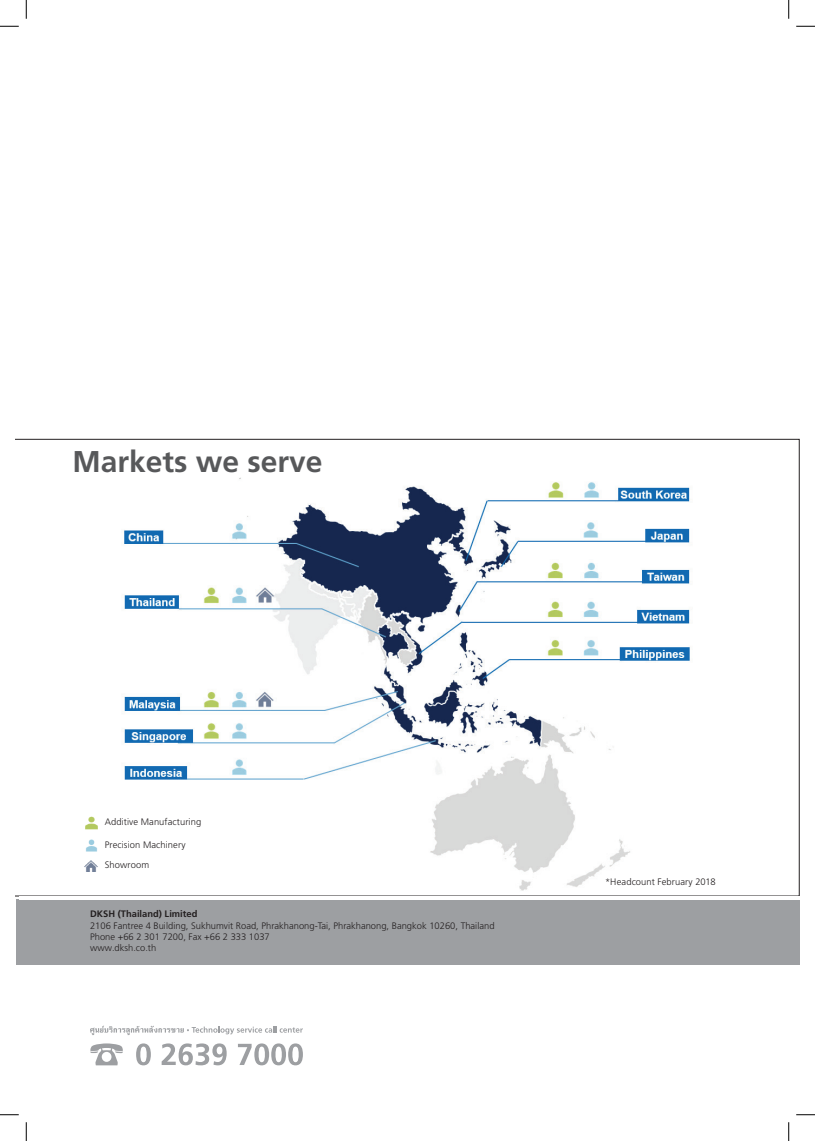
<style>
.page{position:relative;width:815px;height:1141px;background:#fff}
.page>*{position:absolute;margin:0;border:0;box-sizing:border-box;transform-origin:0 0}
.t1{font:700 30px "Frutiger LT Pro";color:#57585a}
.t2{font:300 9.38px/11.2px "Frutiger LT Pro";color:#231f20}
.t3{font:700 9.38px "Frutiger LT Pro";color:#231f20}
</style>
<div class="page">
<div style="left:16px;top:899px;width:783px;height:66px;background:#9d9fa2"></div>
<svg style="left:90px;top:1043px;width:33px;height:22px"></svg>
<svg style="left:136px;top:1043px;width:15px;height:22px"></svg>
<svg style="left:162px;top:1043px;width:64px;height:22px"></svg>
<svg style="left:238px;top:1043px;width:65px;height:22px"></svg>
<svg style="left:90px;top:1025px;width:213px;height:9px"></svg>
<svg style="left:16px;top:439px;width:783px;height:457px"></svg>
<img style="left:84px;top:814px;width:15px;height:15px">
<img style="left:83px;top:839px;width:16px;height:14px">
<img style="left:83px;top:858px;width:15px;height:15px">
<svg style="left:19px;top:895px;width:780px;height:1px"></svg>
<svg style="left:0;top:25px;width:19px;height:2px"></svg>
<svg style="left:796px;top:25px;width:18px;height:2px"></svg>
<svg style="left:0;top:1114px;width:19px;height:1px"></svg>
<svg style="left:796px;top:1114px;width:18px;height:1px"></svg>
<svg style="left:25px;top:0;width:2px;height:19px"></svg>
<svg style="left:25px;top:1122px;width:2px;height:18px"></svg>
<svg style="left:788px;top:0;width:1px;height:19px"></svg>
<svg style="left:788px;top:1122px;width:1px;height:18px"></svg>
<h1 class="t1" style="left:72px;top:444px;width:252px">Markets we serve</h1>
<p class="t2" style="left:105px;top:816px;width:98px">Additive Manufacturing</p>
<p class="t2" style="left:105px;top:834px;width:82px;line-height:19.9px">Precision Machinery<br>Showroom</p>
<p class="t3" style="left:90px;top:908px;width:109px">DKSH (Thailand) Limited</p>
<p class="t2" style="left:90px;top:919px;width:406px">2106 Fantree 4 Building, Sukhumvit Road, Phrakhanong-Tai, Phrakhanong, Bangkok 10260, Thailand<br>Phone +66 2 301 7200, Fax +66 2 333 1037<br>www.dksh.co.th</p>
<p class="t2" style="left:605px;top:876px;width:112px">*Headcount February 2018</p>
</div>
